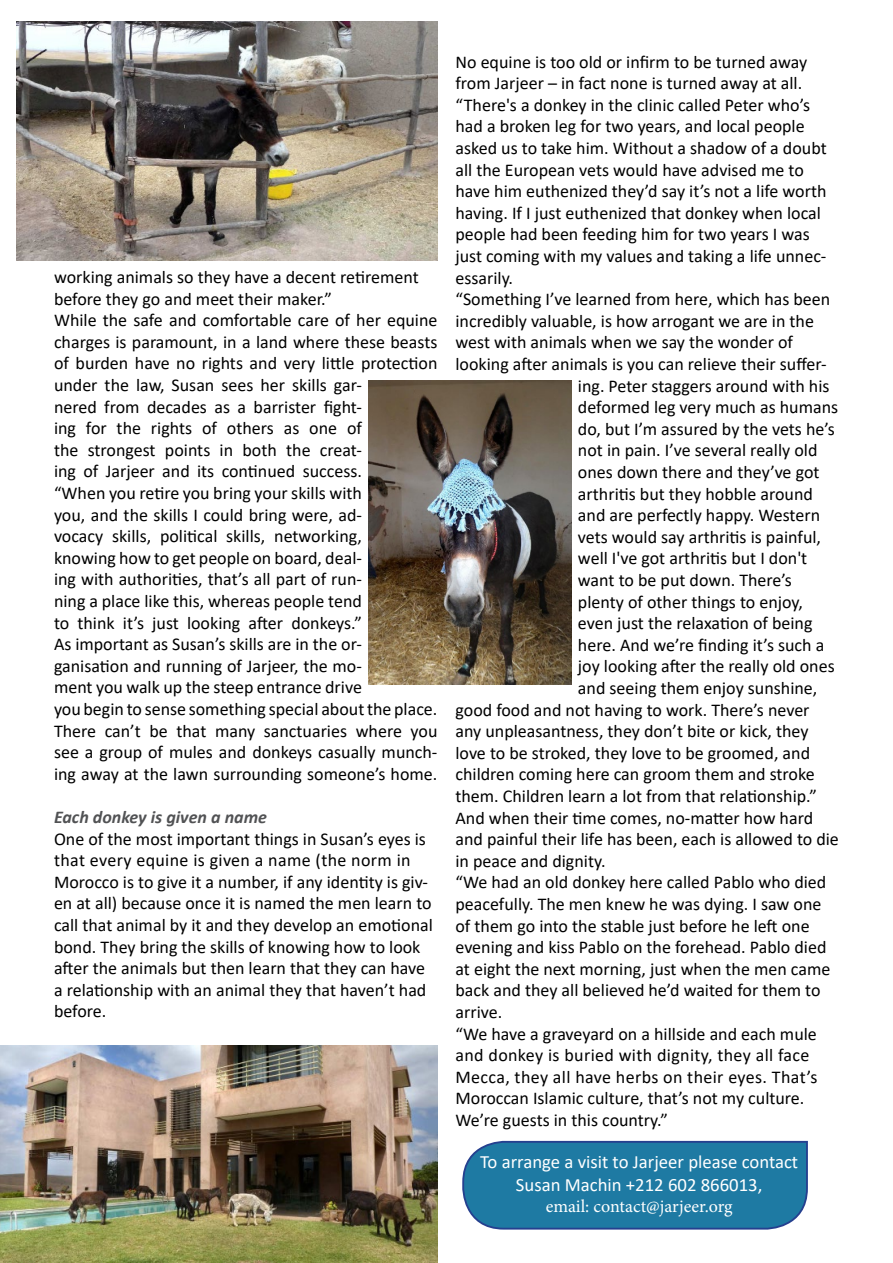
<style>
.page{position:relative;width:893px;height:1263px;background:#fff}
.page>*{position:absolute;margin:0;border:0;box-sizing:border-box;transform-origin:0 0}
.t1{font:18.75px/22.5px "Calibri";color:#fff;text-align:center}
.t2{font:18px/21.6px "Calibri";color:#000}
.t3{font:18px "Calibri";letter-spacing:.02em;color:#000}
.t4{font:18px "Minion Pro";color:#fff}
.t5{font:italic 700 18px "Calibri";color:#515254}
</style>
<div class="page">
<img style="left:17px;top:21px;width:420px;height:240px">
<img style="left:369px;top:380px;width:202px;height:304px">
<img style="left:0;top:1045px;width:437px;height:218px">
<svg style="left:462px;top:1140px;width:346px;height:90px;background:#297da6"></svg>
<p class="t2" style="left:54px;top:266px;width:385px">working animals so they have a decent retirement before they go and meet their maker.”<br>While the safe and comfortable care of her equine charges is paramount, in a land where these beasts of burden have no rights and very little protection under the law, Susan sees her skills gar-<br>nered from decades as a barrister fight-<br>ing for the rights of others as one of<br>the strongest points in both the creat-<br>ing of Jarjeer and its continued success.<br>“When you retire you bring your skills with<br>you, and the skills I could bring were, ad-<br>vocacy skills, political skills, networking,<br>knowing how to get people on board, deal-<br>ing with authorities, that’s all part of run-<br>ning a place like this, whereas people tend<br>to think it’s just looking after donkeys.”<br>As important as Susan’s skills are in the or&shy;ganisation and running of Jarjeer, the mo-<br>ment you walk up the steep entrance drive<br>you begin to sense something special about the place.<br>There can’t be that many sanctuaries where you see a group of mules and donkeys casually munch&shy;ing away at the lawn surrounding someone’s home.</p>
<p class="t5" style="left:54px;top:804px;width:214px">Each donkey is given a name</p>
<p class="t2" style="left:54px;top:827px;width:380px">One of the most important things in Susan’s eyes is that every equine is given a name (the norm in Morocco is to give it a number, if any identity is giv&shy;en at all) because once it is named the men learn to call that animal by it and they develop an emotional bond. They bring the skills of knowing how to look after the animals but then learn that they can have a relationship with an animal they that haven’t had before.</p>
<p class="t2" style="left:455px;top:50px;width:353px">No equine is too old or infirm to be turned away</p>
<p class="t2" style="left:455px;top:72px;width:348px">from Jarjeer – in fact none is turned away at all.</p>
<p class="t2" style="left:455px;top:93px;width:356px">“There's a donkey in the clinic called Peter who’s</p>
<p class="t2" style="left:455px;top:115px;width:351px">had a broken leg for two years, and local people</p>
<p class="t2" style="left:455px;top:137px;width:373px">asked us to take him. Without a shadow of a doubt</p>
<p class="t2" style="left:455px;top:158px;width:350px">all the European vets would have advised me to</p>
<p class="t2" style="left:455px;top:180px;width:373px">have him euthenized they’d say it’s not a life worth</p>
<p class="t2" style="left:455px;top:201px;width:367px">having. If I just euthenized that donkey when local</p>
<p class="t2" style="left:455px;top:223px;width:356px">people had been feeding him for two years I was</p>
<p class="t2" style="left:455px;top:245px;width:372px">just coming with my values and taking a life unnec-</p>
<p class="t2" style="left:455px;top:266px;width:59px">essarily.</p>
<p class="t2" style="left:455px;top:288px;width:376px">“Something I’ve learned from here, which has been</p>
<p class="t2" style="left:455px;top:309px;width:360px">incredibly valuable, is how arrogant we are in the</p>
<p class="t2" style="left:455px;top:331px;width:339px">west with animals when we say the wonder of</p>
<p class="t2" style="left:455px;top:353px;width:373px">looking after animals is you can relieve their suffer-</p>
<p class="t2" style="left:578px;top:374px;width:253px">ing. Peter staggers around with his</p>
<p class="t2" style="left:578px;top:396px;width:262px">deformed leg very much as humans</p>
<p class="t2" style="left:578px;top:417px;width:258px">do, but I’m assured by the vets he’s</p>
<p class="t2" style="left:578px;top:439px;width:241px">not in pain. I’ve several really old</p>
<p class="t2" style="left:578px;top:461px;width:243px">ones down there and they’ve got</p>
<p class="t2" style="left:578px;top:482px;width:236px">arthritis but they hobble around</p>
<p class="t2" style="left:578px;top:504px;width:244px">and are perfectly happy. Western</p>
<p class="t2" style="left:578px;top:525px;width:245px">vets would say arthritis is painful,</p>
<p class="t2" style="left:578px;top:547px;width:231px">well I've got arthritis but I don't</p>
<p class="t2" style="left:578px;top:569px;width:216px">want to be put down. There’s</p>
<p class="t2" style="left:578px;top:590px;width:226px">plenty of other things to enjoy,</p>
<p class="t2" style="left:578px;top:612px;width:236px">even just the relaxation of being</p>
<p class="t2" style="left:578px;top:633px;width:248px">here. And we’re finding it’s such a</p>
<p class="t2" style="left:578px;top:655px;width:258px">joy looking after the really old ones</p>
<p class="t2" style="left:578px;top:677px;width:241px">and seeing them enjoy sunshine,</p>
<p class="t2" style="left:455px;top:698px;width:356px">good food and not having to work. There’s never</p>
<p class="t2" style="left:455px;top:720px;width:355px">any unpleasantness, they don’t bite or kick, they</p>
<p class="t2" style="left:455px;top:741px;width:356px">love to be stroked, they love to be groomed, and</p>
<p class="t2" style="left:455px;top:763px;width:361px">children coming here can groom them and stroke</p>
<p class="t2" style="left:455px;top:785px;width:363px">them. Children learn a lot from that relationship.”</p>
<p class="t2" style="left:455px;top:806px;width:359px">And when their time comes, no-matter how hard</p>
<p class="t2" style="left:455px;top:828px;width:385px">and painful their life has been, each is allowed to die</p>
<p class="t2" style="left:455px;top:849px;width:152px">in peace and dignity.</p>
<p class="t2" style="left:455px;top:871px;width:372px">“We had an old donkey here called Pablo who died</p>
<p class="t2" style="left:455px;top:893px;width:367px">peacefully. The men knew he was dying. I saw one</p>
<p class="t2" style="left:455px;top:914px;width:356px">of them go into the stable just before he left one</p>
<p class="t2" style="left:455px;top:936px;width:372px">evening and kiss Pablo on the forehead. Pablo died</p>
<p class="t2" style="left:455px;top:957px;width:376px">at eight the next morning, just when the men came</p>
<p class="t2" style="left:455px;top:979px;width:367px">back and they all believed he’d waited for them to</p>
<p class="t2" style="left:455px;top:1001px;width:48px">arrive.</p>
<p class="t2" style="left:455px;top:1022px;width:363px">“We have a graveyard on a hillside and each mule</p>
<p class="t3" style="left:455px;top:1043px;width:356px">and donkey is buried with dignity, they all face</p>
<p class="t3" style="left:455px;top:1064px;width:363px">Mecca, they all have herbs on their eyes. That’s</p>
<p class="t2" style="left:455px;top:1087px;width:350px">Moroccan Islamic culture, that’s not my culture.</p>
<p class="t2" style="left:455px;top:1109px;width:214px">We’re guests in this country.”</p>
<p class="t1" style="left:480px;top:1150px;width:320px">To arrange a visit to Jarjeer please contact<br>Susan Machin +212 602 866013,</p>
<p class="t4" style="left:546px;top:1194px;width:189px">email: contact@jarjeer.org</p>
</div>
